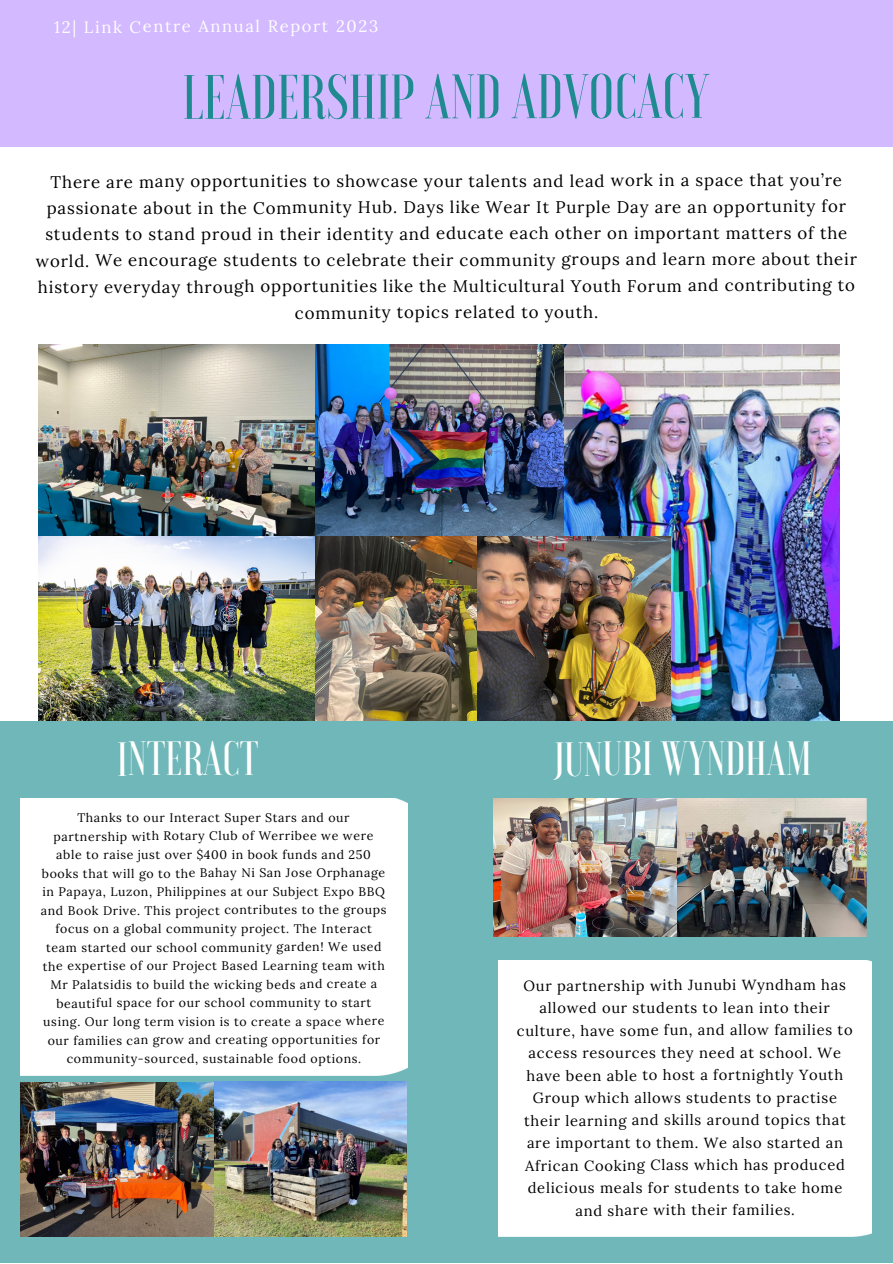
<style>
.page{position:relative;width:893px;height:1264px;background:#fff}
.page>*{position:absolute;margin:0;border:0;box-sizing:border-box;transform-origin:0 0}
.t1{font:500 62.55px "Voga";color:#1f8a90}
.t2{font:500 48px "Voga";color:#fefefe}
.t3{font:16.8px/26.2px "Lora";letter-spacing:.045em;color:#000;text-align:center}
.t4{font:16.5px "Lora";letter-spacing:.095em;color:#fefefe}
.t5{font:14.7px/22.5px "Lora";letter-spacing:.045em;color:#000;text-align:center}
.t6{font:12.3px/18.6px "Lora";letter-spacing:.045em;color:#000;text-align:center}
</style>
<div class="page">
<div style="left:0;top:0;width:892px;height:147px;background:#d3b9ff"></div>
<img style="left:39px;top:344px;width:276px;height:192px">
<img style="left:563px;top:345px;width:276px;height:375px">
<img style="left:316px;top:345px;width:247px;height:191px">
<img style="left:39px;top:536px;width:439px;height:184px">
<div style="left:0;top:720px;width:892px;height:542px;background:#6fb7b8"></div>
<img style="left:21px;top:1081px;width:385px;height:155px">
<img style="left:478px;top:536px;width:192px;height:184px">
<div style="left:21px;top:798px;width:387px;height:277px;background:#fff"></div>
<div style="left:499px;top:960px;width:372px;height:276px;background:#fff"></div>
<img style="left:494px;top:798px;width:183px;height:138px">
<img style="left:677px;top:798px;width:189px;height:138px">
<p class="t4" style="left:54px;top:16px;width:325px">12| Link Centre Annual Report 2023</p>
<p class="t1" style="left:182px;top:65px;width:528px">LEADERSHIP AND ADVOCACY</p>
<p class="t3" style="left:36px;top:167px;width:822px">There are many opportunities to showcase your talents and lead work in a space that you’re passionate about in the Community Hub. Days like Wear It Purple Day are an opportunity for students to stand proud in their identity and educate each other on important matters of the world. We encourage students to celebrate their community groups and learn more about their history everyday through opportunities like the Multicultural Youth Forum and contributing to community topics related to youth.</p>
<p class="t2" style="left:117px;top:734px;width:143px">INTERACT</p>
<p class="t2" style="left:553px;top:734px;width:260px">JUNUBI WYNDHAM</p>
<p class="t6" style="left:41px;top:808px;width:347px">Thanks to our Interact Super Stars and our partnership with Rotary Club of Werribee we were able to raise just over $400 in book funds and 250 books that will go to the Bahay Ni San Jose Orphanage in Papaya, Luzon, Philippines at our Subject Expo BBQ and Book Drive. This project contributes to the groups focus on a global community project. The Interact team started our school community garden! We used the expertise of our Project Based Learning team with Mr Palatsidis to build the wicking beds and create a beautiful space for our school community to start using. Our long term vision is to create a space where our families can grow and creating opportunities for community-sourced, sustainable food options.</p>
<p class="t5" style="left:517px;top:973px;width:337px">Our partnership with Junubi Wyndham has allowed our students to lean into their culture, have some fun, and allow families to access resources they need at school. We have been able to host a fortnightly Youth Group which allows students to practise their learning and skills around topics that are important to them. We also started an African Cooking Class which has produced delicious meals for students to take home and share with their families.</p>
</div>
